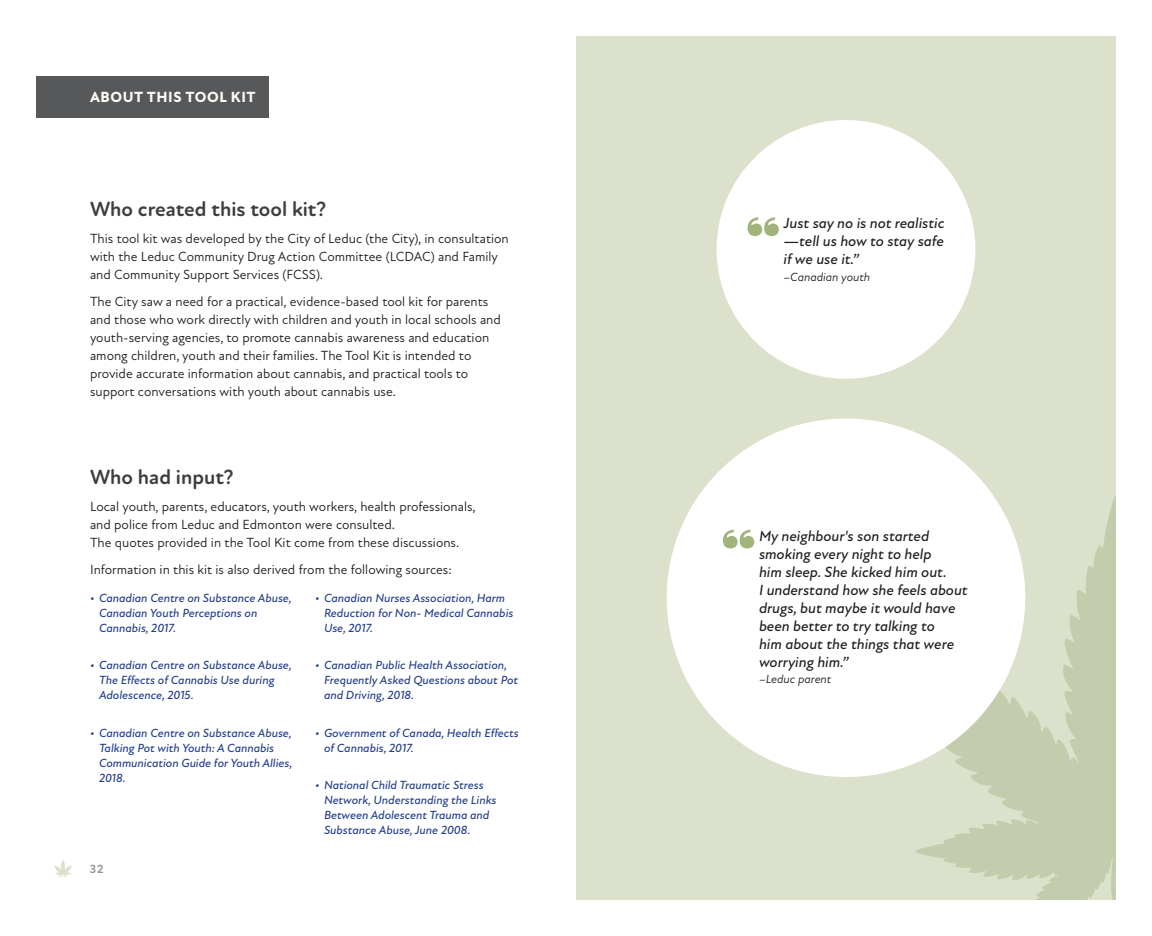
<style>
.page{position:relative;width:1152px;height:936px;background:#fff}
.page>*{position:absolute;margin:0;border:0;box-sizing:border-box;transform-origin:0 0}
.t1{font:900 69.15px "Blenny";color:#a2b37c}
.t2{font:700 21px "Atten Round New";color:#3e3e3f}
.t3{font:italic 500 15px/18px "Atten New";color:#231f20}
.t4{font:800 15px "Atten New";letter-spacing:.04em;color:#fefaf3}
.t5{font:13.5px/18px "Atten New";color:#231f20}
.t6{font:italic 500 12px/15px "Atten New";color:#253f8e}
.t7{font:italic 12px "Atten New";color:#231f20}
.t8{font:700 12px "Atten Round New";color:#939598}
</style>
<div class="page">
<div style="left:576px;top:36px;width:540px;height:864px;background:#dce1cc"></div>
<svg style="left:894px;top:495px;width:222px;height:405px;fill:#c3cdad"></svg>
<div style="left:667px;top:418px;width:358px;height:359px;background:#fff;border-radius:50%"></div>
<div style="left:717px;top:120px;width:258px;height:259px;background:#fff;border-radius:50%"></div>
<div style="left:36px;top:76px;width:233px;height:42px;background:#57585a"></div>
<svg style="left:54px;top:859px;width:18px;height:18px"></svg>
<p class="t4" style="left:90px;top:88px;width:167px">ABOUT THIS TOOL KIT</p>
<h2 class="t2" style="left:90px;top:196px;width:238px">Who created this tool kit?</h2>
<p class="t5" style="left:90px;top:229px;width:420px">This tool kit was developed by the City of Leduc (the City), in consultation with the Leduc Community Drug Action Committee (LCDAC) and Family and Community Support Services (FCSS).</p>
<p class="t5" style="left:90px;top:292px;width:412px">The City saw a need for a practical, evidence-based tool kit for parents and those who work directly with children and youth in local schools and youth-serving agencies, to promote cannabis awareness and education among children, youth and their families. The Tool Kit is intended to provide accurate information about cannabis, and practical tools to support conversations with youth about cannabis use.</p>
<h2 class="t2" style="left:90px;top:465px;width:145px">Who had input?</h2>
<p class="t5" style="left:90px;top:498px;width:387px">Local youth, parents, educators, youth workers, health professionals, and police from Leduc and Edmonton were consulted.<br>The quotes provided in the Tool Kit come from these discussions.</p>
<p class="t5" style="left:90px;top:561px;width:363px">Information in this kit is also derived from the following sources:</p>
<p class="t6" style="left:99px;top:591px;width:194px;text-indent:-9px">• Canadian Centre on Substance Abuse,<br>Canadian Youth Perceptions on<br>Cannabis, 2017.</p>
<p class="t6" style="left:99px;top:658px;width:194px;text-indent:-9px">• Canadian Centre on Substance Abuse,<br>The Effects of Cannabis Use during<br>Adolescence, 2015.</p>
<p class="t6" style="left:99px;top:726px;width:195px;text-indent:-9px">• Canadian Centre on Substance Abuse,<br>Talking Pot with Youth: A Cannabis<br>Communication Guide for Youth Allies,<br>2018.</p>
<p class="t6" style="left:324px;top:591px;width:191px;text-indent:-9px">• Canadian Nurses Association, Harm<br>Reduction for Non- Medical Cannabis<br>Use, 2017.</p>
<p class="t6" style="left:324px;top:658px;width:196px;text-indent:-9px">• Canadian Public Health Association,<br>Frequently Asked Questions about Pot and Driving, 2018.</p>
<p class="t6" style="left:324px;top:726px;width:196px;text-indent:-9px">• Government of Canada, Health Effects of Cannabis, 2017.</p>
<p class="t6" style="left:324px;top:778px;width:174px;text-indent:-9px">• National Child Traumatic Stress<br>Network, Understanding the Links<br>Between Adolescent Trauma and<br>Substance Abuse, June 2008.</p>
<p class="t8" style="left:90px;top:861px;width:15px">32</p>
<h1 class="t1" style="left:746px;top:200px;width:36px">“</h1>
<p class="t3" style="left:784px;top:215px;width:162px;text-align:justify">Just say no is not realistic —tell us how to stay safe if we use it.”</p>
<p class="t7" style="left:784px;top:270px;width:88px">–Canadian youth</p>
<h1 class="t1" style="left:722px;top:513px;width:36px">“</h1>
<p class="t3" style="left:759px;top:527px;width:210px">My neighbour's son started smoking every night to help<br>him sleep. She kicked him out.<br>I understand how she feels about drugs, but maybe it would have been better to try talking to<br>him about the things that were worrying him.”</p>
<p class="t7" style="left:759px;top:672px;width:74px">–Leduc parent</p>
</div>
